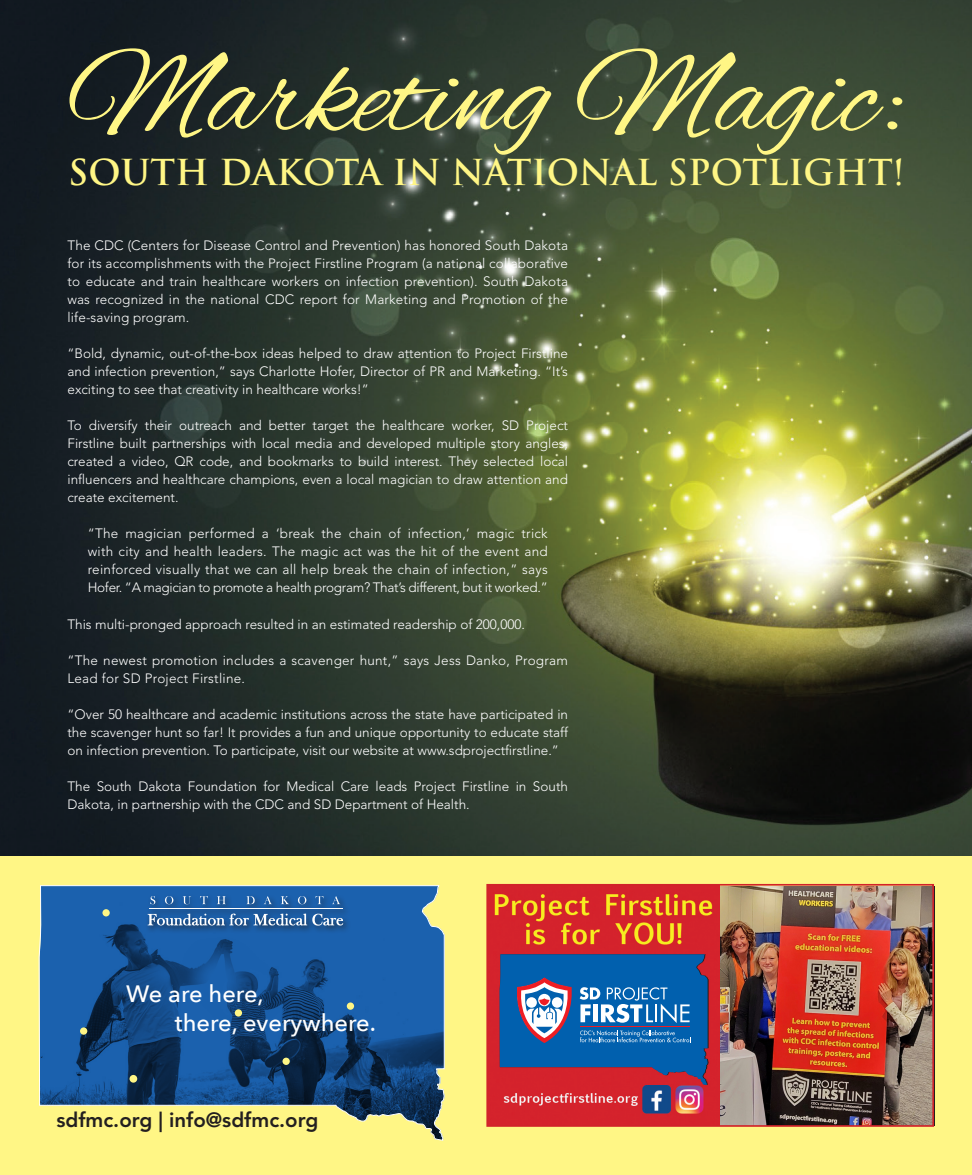
<style>
.page{position:relative;width:972px;height:1175px;background:#fff}
.page>*{position:absolute;margin:0;border:0;box-sizing:border-box;transform-origin:0 0}
.t1{font:124.2px "Alex Brush";color:#fff685}
.t2{font:700 34.8px "Trajan Pro";color:#fff685}
.t3{font:500 23.7px "Avenir Next";color:#fff}
.t4{font:800 20.55px "Avenir LT Std";color:#231f20}
.t5{font:300 13.5px/18px "Avenir LT Std";color:#fff;text-align:justify}
.t6{font:300 13.5px/18px "Avenir LT Std";letter-spacing:.02em;color:#fff}
</style>
<div class="page">
<div style="left:0;top:856px;width:972px;height:318px;background:#fff685"></div>
<img style="left:0;top:0;width:972px;height:856px">
<svg style="left:38px;top:885px;width:407px;height:256px;background:#3a6a8f"></svg>
<div style="left:146px;top:893px;width:205px;height:40px;background:#231f20;opacity:.75"></div>
<svg style="left:148px;top:913px;width:195px;height:12px;background:#5c86b5"></svg>
<hr style="left:149px;top:908px;width:194px;height:1px;background:#fff">
<svg style="left:150px;top:896px;width:5px;height:8px"></svg>
<svg style="left:165px;top:896px;width:8px;height:8px"></svg>
<svg style="left:183px;top:896px;width:8px;height:8px"></svg>
<svg style="left:200px;top:896px;width:8px;height:8px"></svg>
<svg style="left:217px;top:896px;width:9px;height:8px"></svg>
<svg style="left:246px;top:896px;width:9px;height:8px"></svg>
<svg style="left:264px;top:896px;width:8px;height:8px"></svg>
<svg style="left:281px;top:896px;width:8px;height:8px"></svg>
<svg style="left:298px;top:896px;width:8px;height:8px"></svg>
<svg style="left:316px;top:896px;width:8px;height:8px"></svg>
<svg style="left:332px;top:896px;width:8px;height:8px"></svg>
<div style="left:80px;top:1027px;width:7px;height:7px;background:#fff685;border-radius:50%"></div>
<div style="left:235px;top:1009px;width:7px;height:7px;background:#fff685;border-radius:50%"></div>
<div style="left:347px;top:1002px;width:7px;height:7px;background:#fff685;border-radius:50%"></div>
<div style="left:283px;top:1057px;width:7px;height:8px;background:#fff685;border-radius:50%"></div>
<div style="left:102px;top:909px;width:8px;height:7px;background:#fff685;border-radius:50%"></div>
<div style="left:130px;top:1074px;width:7px;height:8px;background:#fff685;border-radius:50%"></div>
<img style="left:719px;top:887px;width:212px;height:236px">
<img style="left:489px;top:887px;width:230px;height:236px">
<div style="left:486px;top:884px;width:448px;height:242px;border:2px solid #d1232a"></div>
<svg style="left:500px;top:954px;width:208px;height:131px;background:#3c66a0"></svg>
<hr style="left:580px;top:1026px;width:110px;height:1px;background:#ee1d23">
<p class="t1" style="left:68px;top:27px;width:839px">Marketing Magic:</p>
<p class="t2" style="left:68px;top:151px;width:838px">SOUTH DAKOTA IN NATIONAL SPOTLIGHT!</p>
<p class="t5" style="left:68px;top:237px;width:502px">The CDC (Centers for Disease Control and Prevention) has honored South Dakota for its accomplishments with the Project Firstline Program (a national collaborative to educate and train healthcare workers on infection prevention). South Dakota was recognized in the national CDC report for Marketing and Promotion of the life-saving program.</p>
<p class="t5" style="left:68px;top:345px;width:502px">“Bold, dynamic, out-of-the-box ideas helped to draw attention to Project Firstline and infection prevention,” says Charlotte Hofer, Director of PR and Marketing. “It’s exciting to see that creativity in healthcare works!”</p>
<p class="t5" style="left:68px;top:417px;width:502px">To diversify their outreach and better target the healthcare worker, SD Project Firstline built partnerships with local media and developed multiple story angles, created a video, QR code, and bookmarks to build interest. They selected local influencers and healthcare champions, even a local magician to draw attention and create excitement.</p>
<p class="t5" style="left:88px;top:525px;width:462px">“The magician performed a ‘break the chain of infection,’ magic trick with city and health leaders. The magic act was the hit of the event and reinforced visually that we can all help break the chain of infection,” says Hofer. “A magician to promote a health program? That’s different, but it worked.”</p>
<p class="t5" style="left:68px;top:615px;width:459px">This multi-pronged approach resulted in an estimated readership of 200,000.</p>
<p class="t6" style="left:68px;top:651px;width:502px">“The newest promotion includes a scavenger hunt,” says Jess Danko, Program<br>Lead for SD Project Firstline.</p>
<p class="t5" style="left:68px;top:705px;width:502px">“Over 50 healthcare and academic institutions across the state have participated in the scavenger hunt so far! It provides a fun and unique opportunity to educate staff on infection prevention. To participate, visit our website at www.sdprojectfirstline.”</p>
<p class="t5" style="left:68px;top:777px;width:502px">The South Dakota Foundation for Medical Care leads Project Firstline in South<br>Dakota, in partnership with the CDC and SD Department of Health.</p>
<p class="t3" style="left:126px;top:973px;width:139px">We are here,</p>
<p class="t3" style="left:175px;top:1002px;width:202px">there, everywhere.</p>
<p class="t4" style="left:56px;top:1107px;width:263px">sdfmc.org | info@sdfmc.org</p>
</div>
